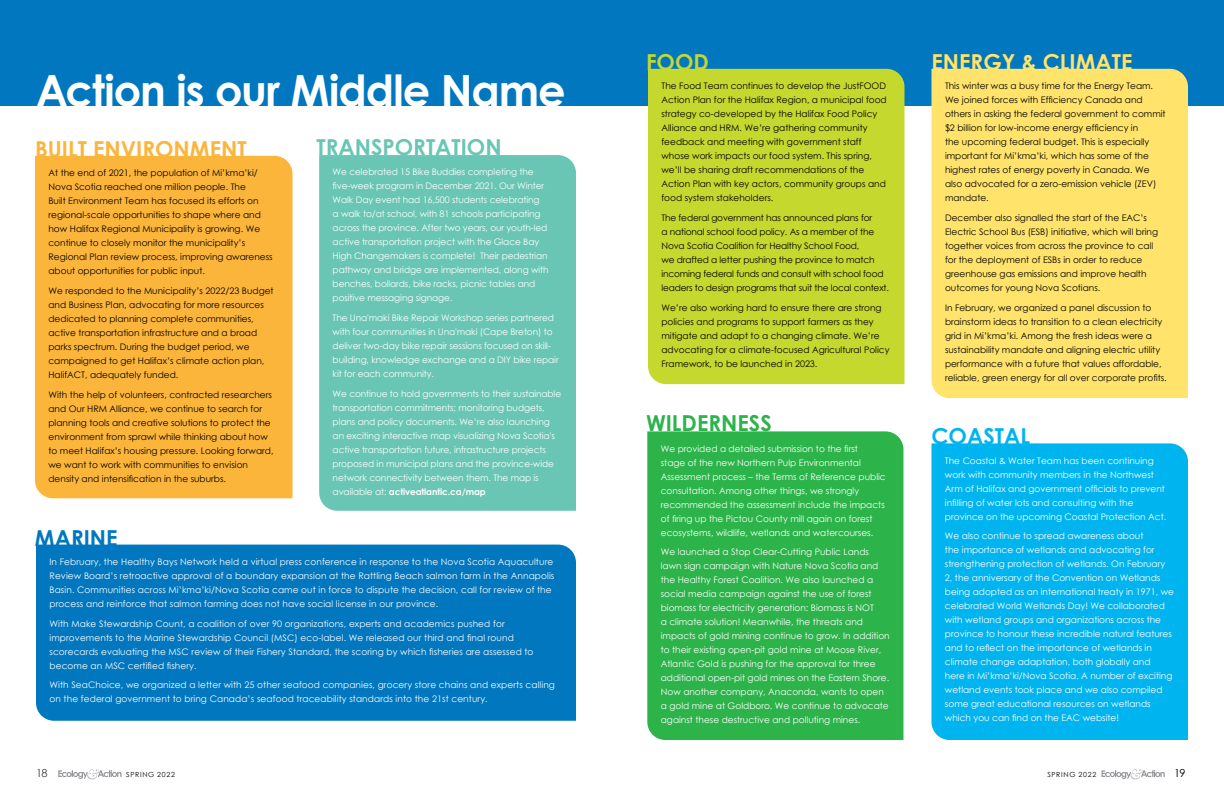
<style>
.page{position:relative;width:1224px;height:792px;background:#fff}
.page>*{position:absolute;margin:0;border:0;box-sizing:border-box;transform-origin:0 0}
.t1{font:700 43px "Century Gothic";letter-spacing:-.02em;color:#fff}
.t2{font:700 22px "Century Gothic";color:#fcb53b}
.t3{font:700 22px "Century Gothic";color:#69c6b4}
.t4{font:700 22px "Century Gothic";color:#ffe36b}
.t5{font:700 22px "Century Gothic";color:#2cb34a}
.t6{font:700 22px "Century Gothic";color:#00b5ef}
.t7{font:700 22px "Century Gothic";color:#0077be}
.t8{font:700 22px "Century Gothic";color:#c4d82e}
.t9{font:11px "Century Gothic";color:#414042}
.t10{font:11px "Century Gothic";color:#000}
.t11{font:9px/14px "Century Gothic";color:#fff}
.t12{font:9px/14px "Century Gothic";color:#000}
.t13{font:7px "Century Gothic";letter-spacing:.1em;color:#000}
.s1{font-weight:700}
</style>
<div class="page">
<div style="left:0;top:0;width:1224px;height:106px;background:#0077be"></div>
<svg style="left:58px;top:769px;width:63px;height:10px"></svg>
<svg style="left:1102px;top:769px;width:63px;height:10px"></svg>
<div style="left:319px;top:155px;width:257px;height:356px;background:#69c6b4"></div>
<div style="left:932px;top:69px;width:256px;height:329px;background:#ffe36b"></div>
<div style="left:35px;top:156px;width:257px;height:342px;background:#fcb53b"></div>
<div style="left:648px;top:69px;width:256px;height:315px;background:#c4d82e"></div>
<div style="left:647px;top:431px;width:256px;height:309px;background:#2cb34a"></div>
<div style="left:36px;top:545px;width:540px;height:176px;background:#0077be"></div>
<div style="left:931px;top:443px;width:257px;height:297px;background:#00b5ef"></div>
<h1 class="t1" style="left:36px;top:64px;width:531px">Action is our Middle Name</h1>
<h2 class="t2" style="left:35px;top:135px;width:213px">BUILT ENVIRONMENT</h2>
<p class="t12" style="left:48px;top:166px;width:226px">At the end of 2021, the population of Mi’kma’ki/ Nova Scotia reached one million people. The<br>Built Environment Team has focused its efforts on regional-scale opportunities to shape where and how Halifax Regional Municipality is growing. We continue to closely monitor the municipality’s Regional Plan review process, improving awareness about opportunities for public input.</p>
<p class="t12" style="left:48px;top:284px;width:227px">We responded to the Municipality’s 2022/23 Budget and Business Plan, advocating for more resources dedicated to planning complete communities, active transportation infrastructure and a broad parks spectrum. During the budget period, we campaigned to get Halifax’s climate action plan, HalifACT, adequately funded.</p>
<p class="t12" style="left:48px;top:387px;width:227px">With the help of volunteers, contracted researchers and Our HRM Alliance, we continue to search for planning tools and creative solutions to protect the environment from sprawl while thinking about how to meet Halifax’s housing pressure. Looking forward, we want to work with communities to envision density and intensification in the suburbs.</p>
<h2 class="t3" style="left:316px;top:133px;width:187px">TRANSPORTATION</h2>
<p class="t11" style="left:333px;top:165px;width:217px">We celebrated 15 Bike Buddies completing the five-week program in December 2021. Our Winter Walk Day event had 16,500 students celebrating<br>a walk to/at school, with 81 schools participating across the province. After two years, our youth-led active transportation project with the Glace Bay High Changemakers is complete! Their pedestrian pathway and bridge are implemented, along with benches, bollards, bike racks, picnic tables and positive messaging signage.</p>
<p class="t11" style="left:333px;top:311px;width:228px">The Una'maki Bike Repair Workshop series partnered with four communities in Una'maki (Cape Breton) to deliver two-day bike repair sessions focused on skill&shy;building, knowledge exchange and a DIY bike repair kit for each community.</p>
<p class="t11" style="left:333px;top:387px;width:230px">We continue to hold governments to their sustainable transportation commitments; monitoring budgets, plans and policy documents. We’re also launching an exciting interactive map visualizing Nova Scotia's active transportation future, infrastructure projects proposed in municipal plans and the province-wide network connectivity between them. The map is available at: <span class="s1">activeatlantic.ca/map</span></p>
<h2 class="t7" style="left:35px;top:524px;width:84px">MARINE</h2>
<p class="t11" style="left:50px;top:554px;width:506px">In February, the Healthy Bays Network held a virtual press conference in response to the Nova Scotia Aquaculture Review Board’s retroactive approval of a boundary expansion at the Rattling Beach salmon farm in the Annapolis Basin. Communities across Mi’kma’ki/Nova Scotia came out in force to dispute the decision, call for review of the process and reinforce that salmon farming does not have social license in our province.</p>
<p class="t11" style="left:50px;top:616px;width:486px">With Make Stewardship Count, a coalition of over 90 organizations, experts and academics pushed for improvements to the Marine Stewardship Council (MSC) eco-label. We released our third and final round scorecards evaluating the MSC review of their Fishery Standard, the scoring by which fisheries are assessed to become an MSC certified fishery.</p>
<p class="t11" style="left:50px;top:678px;width:507px">With SeaChoice, we organized a letter with 25 other seafood companies, grocery store chains and experts calling on the federal government to bring Canada’s seafood traceability standards into the 21st century.</p>
<h2 class="t8" style="left:646px;top:48px;width:64px">FOOD</h2>
<p class="t12" style="left:662px;top:79px;width:227px">The Food Team continues to develop the JustFOOD Action Plan for the Halifax Region, a municipal food strategy co-developed by the Halifax Food Policy Alliance and HRM. We’re gathering community feedback and meeting with government staff whose work impacts our food system. This spring, we’ll be sharing draft recommendations of the Action Plan with key actors, community groups and food system stakeholders.</p>
<p class="t12" style="left:662px;top:210px;width:229px">The federal government has announced plans for<br>a national school food policy. As a member of the Nova Scotia Coalition for Healthy School Food,<br>we drafted a letter pushing the province to match incoming federal funds and consult with school food leaders to design programs that suit the local context.</p>
<p class="t12" style="left:662px;top:300px;width:229px">We’re also working hard to ensure there are strong policies and programs to support farmers as they mitigate and adapt to a changing climate. We’re advocating for a climate-focused Agricultural Policy Framework, to be launched in 2023.</p>
<h2 class="t5" style="left:646px;top:410px;width:127px">WILDERNESS</h2>
<p class="t11" style="left:661px;top:441px;width:226px">We provided a detailed submission to the first<br>stage of the new Northern Pulp Environmental Assessment process – the Terms of Reference public consultation. Among other things, we strongly recommended the assessment include the impacts of firing up the Pictou County mill again on forest ecosystems, wildlife, wetlands and watercourses.</p>
<p class="t11" style="left:661px;top:545px;width:231px">We launched a Stop Clear-Cutting Public Lands lawn sign campaign with Nature Nova Scotia and the Healthy Forest Coalition. We also launched a social media campaign against the use of forest biomass for electricity generation: Biomass is NOT<br>a climate solution! Meanwhile, the threats and impacts of gold mining continue to grow. In addition to their existing open-pit gold mine at Moose River, Atlantic Gold is pushing for the approval for three additional open-pit gold mines on the Eastern Shore.<br>Now another company, Anaconda, wants to open a gold mine at Goldboro. We continue to advocate against these destructive and polluting mines.</p>
<h2 class="t4" style="left:932px;top:48px;width:203px">ENERGY &amp; CLIMATE</h2>
<p class="t12" style="left:945px;top:79px;width:222px">This winter was a busy time for the Energy Team.<br>We joined forces with Efficiency Canada and others in asking the federal government to commit $2 billion for low-income energy efficiency in<br>the upcoming federal budget. This is especially important for Mi’kma’ki, which has some of the highest rates of energy poverty in Canada. We also advocated for a zero-emission vehicle (ZEV) mandate.</p>
<p class="t12" style="left:945px;top:210px;width:215px">December also signalled the start of the EAC’s Electric School Bus (ESB) initiative, which will bring together voices from across the province to call for the deployment of ESBs in order to reduce greenhouse gas emissions and improve health outcomes for young Nova Scotians.</p>
<p class="t12" style="left:945px;top:300px;width:223px">In February, we organized a panel discussion to brainstorm ideas to transition to a clean electricity grid in Mi’kma’ki. Among the fresh ideas were a sustainability mandate and aligning electric utility performance with a future that values affordable, reliable, green energy for all over corporate profits.</p>
<h2 class="t6" style="left:932px;top:422px;width:100px">COASTAL</h2>
<p class="t11" style="left:945px;top:453px;width:223px">The Coastal &amp; Water Team has been continuing work with community members in the Northwest Arm of Halifax and government officials to prevent infilling of water lots and consulting with the province on the upcoming Coastal Protection Act.</p>
<p class="t11" style="left:945px;top:529px;width:231px">We also continue to spread awareness about<br>the importance of wetlands and advocating for strengthening protection of wetlands. On February 2, the anniversary of the Convention on Wetlands being adopted as an international treaty in 1971, we celebrated World Wetlands Day! We collaborated with wetland groups and organizations across the province to honour these incredible natural features and to reflect on the importance of wetlands in climate change adaptation, both globally and<br>here in Mi’kma’ki/Nova Scotia. A number of exciting wetland events took place and we also compiled some great educational resources on wetlands which you can find on the EAC website!</p>
<p class="t9" style="left:36px;top:766px;width:13px">18</p>
<p class="t13" style="left:126px;top:770px;width:50px">SPRING 2022</p>
<p class="t13" style="left:1047px;top:770px;width:50px">SPRING 2022</p>
<p class="t10" style="left:1174px;top:766px;width:13px">19</p>
</div>
